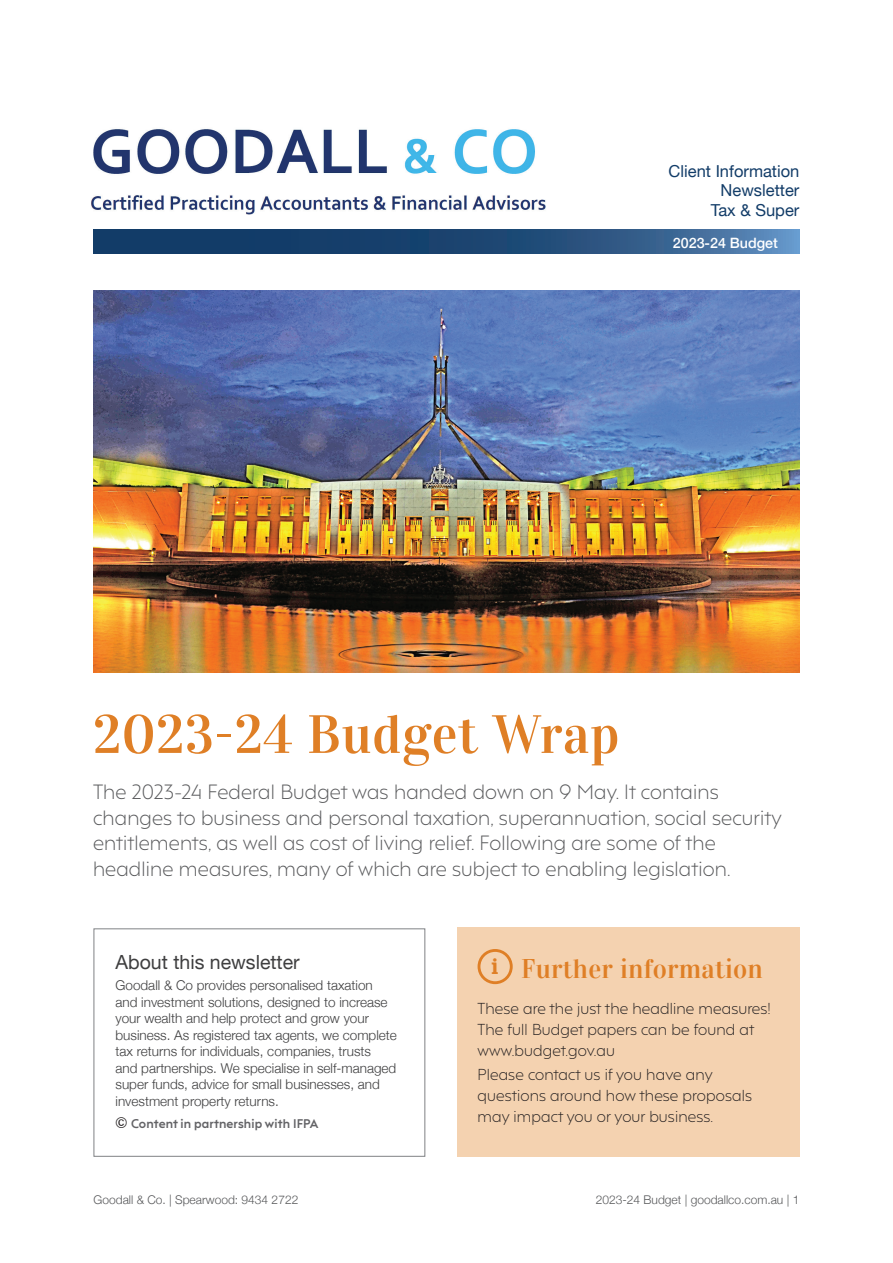
<style>
.page{position:relative;width:893px;height:1263px;background:#fff}
.page>*{position:absolute;margin:0;border:0;box-sizing:border-box;transform-origin:0 0}
.t1{font:54px "Vidaloka";letter-spacing:.01em;color:#df7f26}
.t2{font:27px "Vidaloka";letter-spacing:.01em;color:#df7f26}
.t3{font:300 19.5px/25.5px "F37 Hooj";letter-spacing:.01em;color:#57585a}
.t4{font:19.5px "Helvetica Neue";color:#3e3e3f}
.t5{font:16.5px/19.5px "Helvetica Neue";color:#123c68;text-align:right}
.t6{font:300 15px/21px "F37 Hooj";letter-spacing:.01em;color:#231f20}
.t7{font:500 14.25px "Helvetica Neue";color:#fff}
.t8{font:300 13.5px/16.5px "Helvetica Neue";color:#3e3e3f}
.t9{font:300 12px "Helvetica Neue";color:#57585a}
.t10{font:700 12px "F37 Hooj";letter-spacing:.01em;color:#636366}
</style>
<div class="page">
<img style="left:94px;top:291px;width:705px;height:381px">
<div style="left:457px;top:927px;width:342px;height:230px;background:#f4d2b0"></div>
<div style="left:478px;top:949px;width:35px;height:35px;border:3px solid #df7f26;border-radius:50%"></div>
<img style="left:91px;top:129px;width:455px;height:86px">
<svg style="left:94px;top:230px;width:705px;height:23px;background:#244f7c"></svg>
<div style="left:94px;top:928px;width:331px;height:229px;border:1px solid #808285"></div>
<p class="t5" style="left:669px;top:162px;width:132px">Client Information<br>Newsletter<br>Tax &amp; Super</p>
<p class="t7" style="left:673px;top:232px;width:107px">2023-24 Budget</p>
<h1 class="t1" style="left:93px;top:702px;width:528px">2023-24 Budget Wrap</h1>
<p class="t3" style="left:93px;top:777px;width:690px">The 2023-24 Federal Budget was handed down on 9 May. It contains changes to business and personal taxation, superannuation, social security entitlements, as well as cost of living relief. Following are some of the headline measures, many of which are subject to enabling legislation.</p>
<h3 class="t4" style="left:116px;top:948px;width:186px">About this newsletter</h3>
<p class="t8" style="left:116px;top:976px;width:283px">Goodall &amp; Co provides personalised taxation and investment solutions, designed to increase your wealth and help protect and grow your business. As registered tax agents, we complete tax returns for individuals, companies, trusts<br>and partnerships. We specialise in self-managed super funds, advice for small businesses, and investment property returns.</p>
<p class="t10" style="left:131px;top:1113px;width:189px">Content in partnership with IFPA</p>
<h2 class="t2" style="left:492px;top:952px;width:273px"><sup>i</sup> Further information</h2>
<p class="t6" style="left:478px;top:996px;width:295px">These are the just the headline measures!<br>The full Budget papers can be found at www.budget.gov.au</p>
<p class="t6" style="left:478px;top:1062px;width:276px">Please contact us if you have any questions around how these proposals may impact you or your business.</p>
<p class="t9" style="left:94px;top:1190px;width:206px">Goodall &amp; Co. | Spearwood: 9434 2722</p>
<p class="t9" style="left:596px;top:1190px;width:205px">2023-24 Budget | goodallco.com.au | 1</p>
</div>
